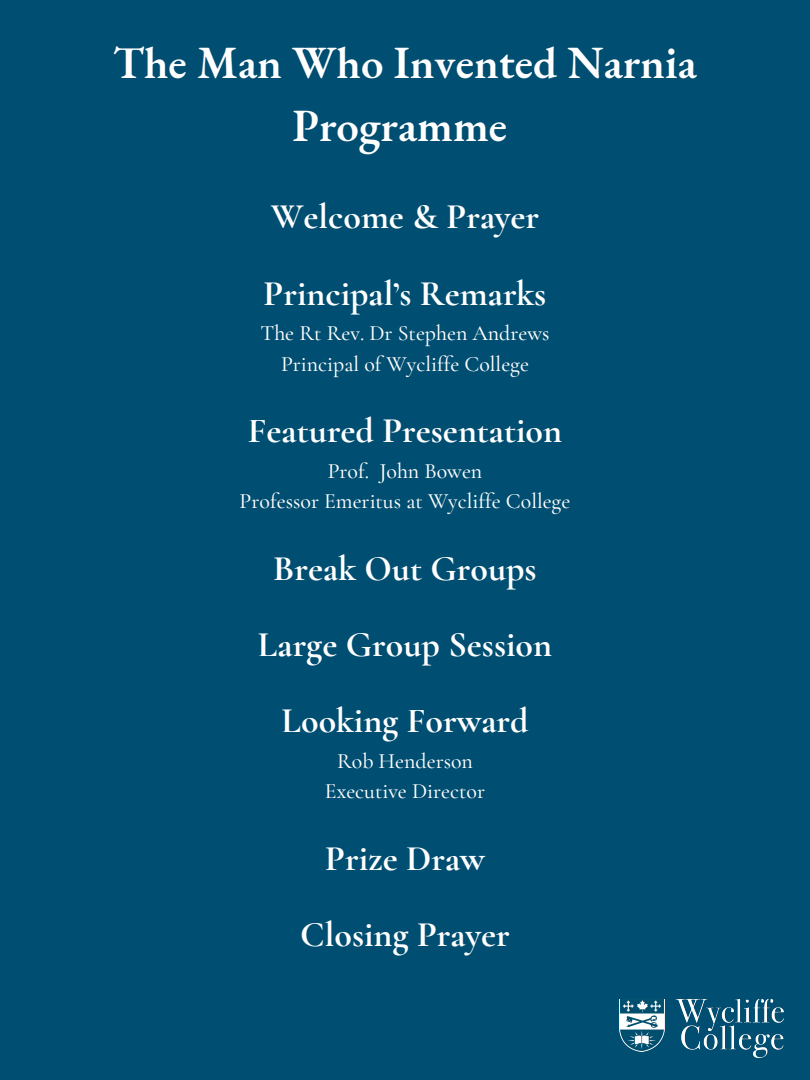
<style>
.page{position:relative;width:810px;height:1080px;background:#004e71}
.page>*{position:absolute;margin:0;border:0;box-sizing:border-box;transform-origin:0 0}
.t1{font:600 45px "EB Garamond";color:#fff}
.t2{font:700 35.94px "Cormorant Garamond";color:#fff}
.t3{font:500 21.88px "Cormorant Garamond";color:#fff}
</style>
<div class="page">
<img style="left:620px;top:999px;width:164px;height:59px">
<p class="t1" style="left:113px;top:32px;width:585px">The Man Who Invented Narnia</p>
<p class="t1" style="left:293px;top:95px;width:216px">Programme</p>
<p class="t2" style="left:271px;top:195px;width:270px">Welcome &amp; Prayer</p>
<p class="t2" style="left:264px;top:272px;width:284px">Principal’s Remarks</p>
<p class="t3" style="left:260px;top:320px;width:291px">The Rt Rev. Dr Stephen Andrews</p>
<p class="t3" style="left:281px;top:351px;width:249px">Principal of Wycliffe College</p>
<p class="t2" style="left:248px;top:409px;width:316px">Featured Presentation</p>
<p class="t3" style="left:328px;top:458px;width:156px">Prof. John Bowen</p>
<p class="t3" style="left:240px;top:488px;width:332px">Professor Emeritus at Wycliffe College</p>
<p class="t2" style="left:273px;top:546px;width:265px">Break Out Groups</p>
<p class="t2" style="left:258px;top:623px;width:296px">Large Group Session</p>
<p class="t2" style="left:282px;top:699px;width:248px">Looking Forward</p>
<p class="t3" style="left:337px;top:748px;width:137px">Rob Henderson</p>
<p class="t3" style="left:325px;top:778px;width:162px">Executive Director</p>
<p class="t2" style="left:325px;top:836px;width:161px">Prize Draw</p>
<p class="t2" style="left:300px;top:913px;width:211px">Closing Prayer</p>
</div>
